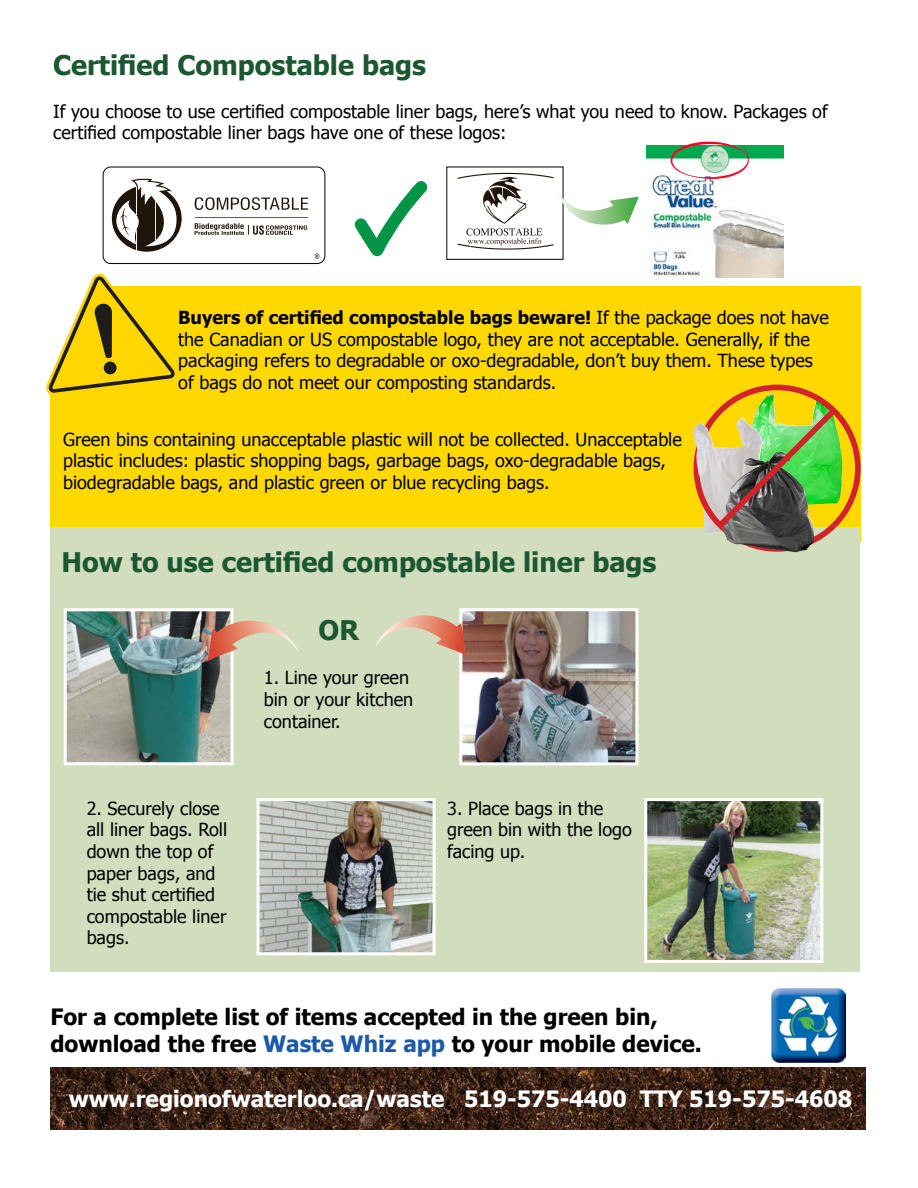
<style>
.page{position:relative;width:918px;height:1188px;background:#fff}
.page>*{position:absolute;margin:0;border:0;box-sizing:border-box;transform-origin:0 0}
.Paragraph_Style_2{font:700 27px "Tahoma";color:#1b5731}
.Paragraph_Style_3{font:700 22.5px "Tahoma";color:#000}
.Paragraph_Style_4{font:700 22.5px "Tahoma";color:#fff}
.Paragraph_Style_1{font:18px/21.6px "Tahoma";color:#000}
.s1{font-weight:700}
.s2{color:#1c5aa8}
</style>
<div class="page">
<div style="left:50px;top:385px;width:811px;height:156px;background:#ffd800"></div>
<img style="left:50px;top:1067px;width:815px;height:62px">
<div style="left:50px;top:527px;width:810px;height:445px;background:#d2ddbe"></div>
<img style="left:68px;top:612px;width:162px;height:149px">
<div style="left:64px;top:608px;width:170px;height:157px;border:3px solid #fff"></div>
<img style="left:463px;top:612px;width:171px;height:149px">
<div style="left:459px;top:608px;width:179px;height:157px;border:3px solid #fff"></div>
<svg style="left:208px;top:613px;width:90px;height:47px"></svg>
<svg style="left:375px;top:608px;width:91px;height:47px"></svg>
<img style="left:648px;top:802px;width:171px;height:157px">
<div style="left:644px;top:798px;width:179px;height:165px;border:3px solid #fff"></div>
<div style="left:107px;top:286px;width:753px;height:99px;background:#ffd800"></div>
<img style="left:744px;top:394px;width:86px;height:9px">
<img style="left:694px;top:418px;width:18px;height:117px">
<div style="left:694px;top:385px;width:167px;height:167px;border:6px solid #d2232a;border-radius:50%"></div>
<img style="left:724px;top:533px;width:90px;height:19px">
<img style="left:712px;top:403px;width:130px;height:130px">
<img style="left:695px;top:424px;width:43px;height:52px">
<svg style="left:46px;top:167px;width:279px;height:228px"></svg>
<svg style="left:355px;top:181px;width:72px;height:75px"></svg>
<img style="left:647px;top:145px;width:136px;height:132px">
<svg style="left:671px;top:142px;width:78px;height:37px"></svg>
<svg style="left:446px;top:166px;width:193px;height:94px"></svg>
<img style="left:771px;top:988px;width:75px;height:75px">
<img style="left:261px;top:802px;width:171px;height:149px">
<div style="left:257px;top:798px;width:179px;height:157px;border:3px solid #fff"></div>
<p class="Paragraph_Style_2" style="left:53px;top:46px;width:375px">Certified Compostable bags</p>
<p class="Paragraph_Style_1" style="left:53px;top:100px;width:776px">If you choose to use certified compostable liner bags, here’s what you need to know. Packages of certified compostable liner bags have one of these logos:</p>
<p class="Paragraph_Style_1" style="left:178px;top:306px;width:652px"><span class="s1">Buyers of certified compostable bags beware!</span> If the package does not have the Canadian or US compostable logo, they are not acceptable. Generally, if the</p>
<p class="Paragraph_Style_1" style="left:178px;top:349px;width:636px">packaging refers to degradable or oxo-degradable, don’t buy them. These types</p>
<p class="Paragraph_Style_1" style="left:178px;top:371px;width:380px">of bags do not meet our composting standards.</p>
<p class="Paragraph_Style_1" style="left:63px;top:427px;width:620px">Green bins containing unacceptable plastic will not be collected. Unacceptable plastic includes: plastic shopping bags, garbage bags, oxo-degradable bags, biodegradable bags, and plastic green or blue recycling bags.</p>
<p class="Paragraph_Style_2" style="left:62px;top:544px;width:596px">How to use certified compostable liner bags</p>
<p class="Paragraph_Style_1" style="left:87px;top:797px;width:142px">2. Securely close all liner bags. Roll down the top of paper bags, and</p>
<p class="Paragraph_Style_1" style="left:87px;top:883px;width:141px">tie shut certified compostable liner bags.</p>
<p class="Paragraph_Style_2" style="left:319px;top:611px;width:42px">OR</p>
<p class="Paragraph_Style_1" style="left:264px;top:666px;width:151px">1. Line your green bin or your kitchen</p>
<p class="Paragraph_Style_1" style="left:264px;top:710px;width:78px">container.</p>
<p class="Paragraph_Style_1" style="left:447px;top:797px;width:186px">3. Place bags in the green bin with the logo facing up.</p>
<p class="Paragraph_Style_3" style="left:50px;top:1001px;width:609px">For a complete list of items accepted in the green bin,</p>
<p class="Paragraph_Style_3" style="left:50px;top:1028px;width:653px">download the free <span class="s2">Waste Whiz app</span> to your mobile device.</p>
<p class="Paragraph_Style_4" style="left:69px;top:1083px;width:785px">www.regionofwaterloo.ca/waste 519-575-4400 TTY 519-575-4608</p>
</div>
